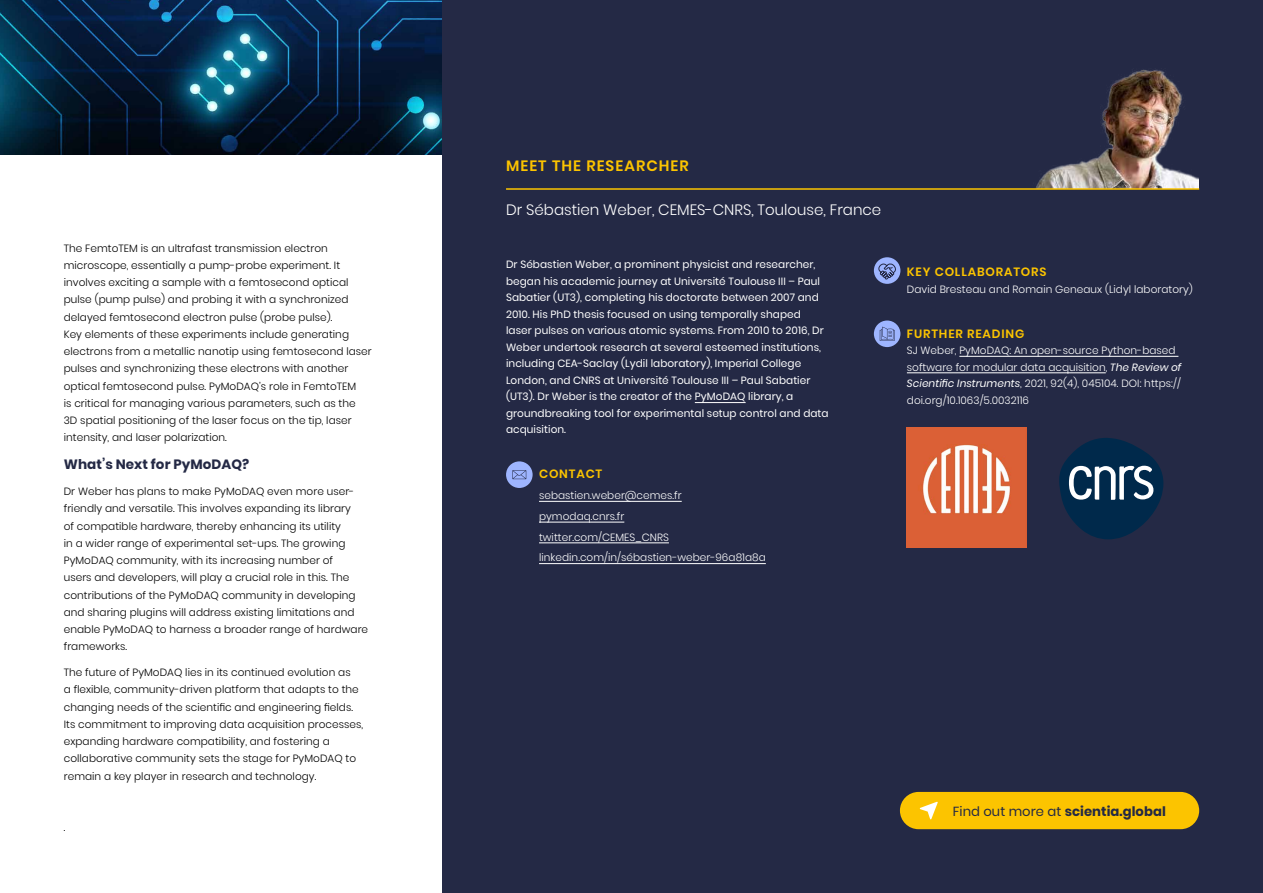
<style>
.page{position:relative;width:1263px;height:893px;background:#fff}
.page>*{position:absolute;margin:0;border:0;box-sizing:border-box;transform-origin:0 0}
.t1{font:300 15px "Poppins";color:#fff}
.t2{font:600 15px "Poppins";letter-spacing:.07em;color:#fcc400}
.t3{font:700 13.5px "Poppins";letter-spacing:.005em;color:#242945}
.t4{font:700 13.2px "Poppins";letter-spacing:.005em;color:#242945}
.t5{font:600 12px "Poppins";letter-spacing:.07em;color:#fcc400}
.t6{font:300 10.5px/17.2px "Poppins";letter-spacing:.005em;color:#000}
.t7{font:10.5px/16.5px "Poppins";letter-spacing:.005em;color:#fff}
.t8{font:300 10.5px/20.7px "Poppins";letter-spacing:.005em;color:#fff}
.s1{font-weight:400;font-style:italic}
.s2{font-weight:400}
</style>
<div class="page">
<img style="left:0;top:0;width:442px;height:155px">
<div style="left:442px;top:0;width:821px;height:893px;background:#242945"></div>
<div style="left:900px;top:792px;width:299px;height:37px;background:#fcc400;border-radius:19px"></div>
<svg style="left:920px;top:802px;width:18px;height:17px"></svg>
<hr style="left:695px;top:402px;width:51px;height:1px;background:#fff">
<hr style="left:539px;top:501px;width:143px;height:1px;background:#fff">
<hr style="left:539px;top:522px;width:85px;height:1px;background:#fff">
<hr style="left:539px;top:543px;width:130px;height:1px;background:#fff">
<hr style="left:539px;top:563px;width:227px;height:1px;background:#fff">
<div style="left:506px;top:461px;width:27px;height:27px;background:#9eb5ff;border-radius:50%"></div>
<svg style="left:512px;top:470px;width:14px;height:9px"></svg>
<hr style="left:959px;top:356px;width:219px;height:1px;background:#fff">
<hr style="left:907px;top:373px;width:199px;height:1px;background:#fff">
<div style="left:874px;top:257px;width:26px;height:27px;background:#9eb5ff;border-radius:50%"></div>
<svg style="left:875px;top:262px;width:22px;height:18px"></svg>
<div style="left:874px;top:320px;width:26px;height:27px;background:#9eb5ff;border-radius:50%"></div>
<svg style="left:880px;top:327px;width:14px;height:14px"></svg>
<img style="left:1036px;top:69px;width:163px;height:119px">
<hr style="left:506px;top:188px;width:693px;height:2px;background:#fcc400">
<img style="left:906px;top:428px;width:120px;height:119px">
<svg style="left:1059px;top:438px;width:104px;height:101px"></svg>
<p class="t6" style="left:64px;top:239px;width:309px">The FemtoTEM is an ultrafast transmission electron microscope, essentially a pump-probe experiment. It involves exciting a sample with a femtosecond optical pulse (pump pulse) and probing it with a synchronized delayed femtosecond electron pulse (probe pulse).<br>Key elements of these experiments include generating electrons from a metallic nanotip using femtosecond laser pulses and synchronizing these electrons with another optical femtosecond pulse. PyMoDAQ’s role in FemtoTEM<br>is critical for managing various parameters, such as the 3D spatial positioning of the laser focus on the tip, laser intensity, and laser polarization.</p>
<p class="t3" style="left:64px;top:457px;width:187px">What’s Next for PyMoDAQ?</p>
<p class="t6" style="left:64px;top:483px;width:306px">Dr Weber has plans to make PyMoDAQ even more user&shy;friendly and versatile. This involves expanding its library<br>of compatible hardware, thereby enhancing its utility<br>in a wider range of experimental set-ups. The growing PyMoDAQ community, with its increasing number of<br>users and developers, will play a crucial role in this. The contributions of the PyMoDAQ community in developing and sharing plugins will address existing limitations and enable PyMoDAQ to harness a broader range of hardware frameworks.</p>
<p class="t6" style="left:64px;top:664px;width:301px">The future of PyMoDAQ lies in its continued evolution as<br>a flexible, community-driven platform that adapts to the changing needs of the scientific and engineering fields.<br>Its commitment to improving data acquisition processes, expanding hardware compatibility, and fostering a collaborative community sets the stage for PyMoDAQ to remain a key player in research and technology.</p>
<p class="t6" style="left:64px;top:819px;width:3px">.</p>
<h1 class="t2" style="left:506px;top:157px;width:184px">MEET THE RESEARCHER</h1>
<h1 class="t1" style="left:506px;top:201px;width:377px">Dr Sébastien Weber, CEMES-CNRS, Toulouse, France</h1>
<p class="t7" style="left:506px;top:256px;width:324px">Dr Sébastien Weber, a prominent physicist and researcher, began his academic journey at Université Toulouse III – Paul Sabatier (UT3), completing his doctorate between 2007 and 2010. His PhD thesis focused on using temporally shaped laser pulses on various atomic systems. From 2010 to 2016, Dr Weber undertook research at several esteemed institutions, including CEA-Saclay (Lydil laboratory), Imperial College London, and CNRS at Université Toulouse III – Paul Sabatier (UT3). Dr Weber is the creator of the PyMoDAQ library, a groundbreaking tool for experimental setup control and data acquisition.</p>
<p class="t5" style="left:539px;top:467px;width:65px">CONTACT</p>
<p class="t8" style="left:539px;top:485px;width:228px">sebastien.weber@cemes.fr pymodaq.cnrs.fr<br>twitter.com/CEMES_CNRS linkedin.com/in/sébastien-weber-96a81a8a</p>
<p class="t5" style="left:907px;top:265px;width:141px">KEY COLLABORATORS</p>
<p class="t8" style="left:907px;top:279px;width:287px">David Bresteau and Romain Geneaux (Lidyl laboratory)</p>
<p class="t5" style="left:907px;top:326px;width:119px">FURTHER READING</p>
<p class="t8" style="left:907px;top:342px;width:276px;line-height:16.5px">SJ Weber, PyMoDAQ: An open-source Python-based software for modular data acquisition, <span class="s1">The Review of Scientific Instruments</span>, 2021, 92(4), 045104. DOI: https:// doi.org/10.1063/5.0032116</p>
<p class="t4" style="left:953px;top:804px;width:215px"><span class="s2">Find out more at</span> scientia.global</p>
</div>
